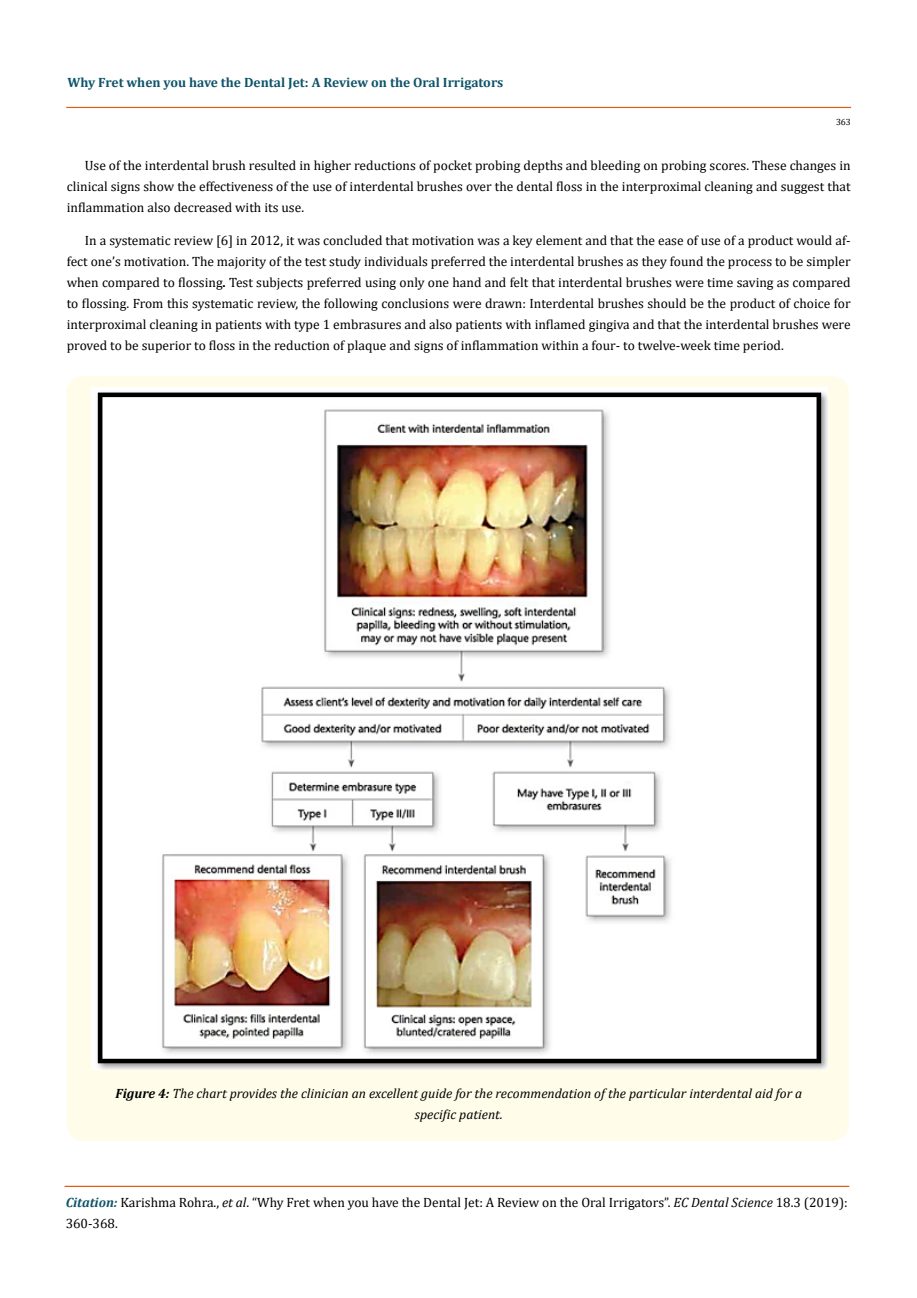
<style>
.page{position:relative;width:917px;height:1298px;background:#fff}
.page>*{position:absolute;margin:0;border:0;box-sizing:border-box;transform-origin:0 0}
.t1{font:13.5px/21px "Cambria";color:#000;text-align:justify}
.t2{font:italic 13.5px/21px "Cambria";color:#000;text-align:center}
.t3{font:700 13.5px "Cambria";color:#0e546a}
.t4{font:9px "Cambria";color:#000}
.s1{font-weight:700}
.s2{font-weight:700;font-style:italic;color:#0e546a}
.s3{font-style:italic}
</style>
<div class="page">
<div style="left:67px;top:107px;width:783px;height:1px;border:1px solid #e05d1a"></div>
<div style="left:65px;top:1186px;width:784px;height:1px;border:1px solid #e05d1a"></div>
<div style="left:67px;top:376px;width:782px;height:765px;background:#fffde9;border-radius:18px"></div>
<img style="left:91px;top:388px;width:736px;height:681px">
<p class="t3" style="left:68px;top:73px;width:437px">Why Fret when you have the Dental Jet: A Review on the Oral Irrigators</p>
<p class="t4" style="left:836px;top:117px;width:16px">363</p>
<p class="t1" style="left:67px;top:154px;width:785px;text-indent:18px">Use of the interdental brush resulted in higher reductions of pocket probing depths and bleeding on probing scores. These changes in clinical signs show the effectiveness of the use of interdental brushes over the dental floss in the interproximal cleaning and suggest that inflammation also decreased with its use.</p>
<p class="t1" style="left:67px;top:229px;width:785px;text-indent:18px">In a systematic review [6] in 2012, it was concluded that motivation was a key element and that the ease of use of a product would af&shy;fect one’s motivation. The majority of the test study individuals preferred the interdental brushes as they found the process to be simpler when compared to flossing<span class="s1">.</span> Test subjects preferred using only one hand and felt that interdental brushes were time saving as compared to flossing. From this systematic review, the following conclusions were drawn: Interdental brushes should be the product of choice for interproximal cleaning in patients with type 1 embrasures and also patients with inflamed gingiva and that the interdental brushes were proved to be superior to floss in the reduction of plaque and signs of inflammation within a four- to twelve-week time period.</p>
<p class="t2" style="left:115px;top:1082px;width:688px"><span class="s1">Figure 4:</span> The chart provides the clinician an excellent guide for the recommendation of the particular interdental aid for a specific patient.</p>
<p class="t1" style="left:66px;top:1192px;width:783px"><span class="s2">Citation:</span> Karishma Rohra., <span class="s3">et al</span>. “Why Fret when you have the Dental Jet: A Review on the Oral Irrigators”. <span class="s3">EC Dental Science</span> 18.3 (2019):<br>360-368.</p>
</div>
